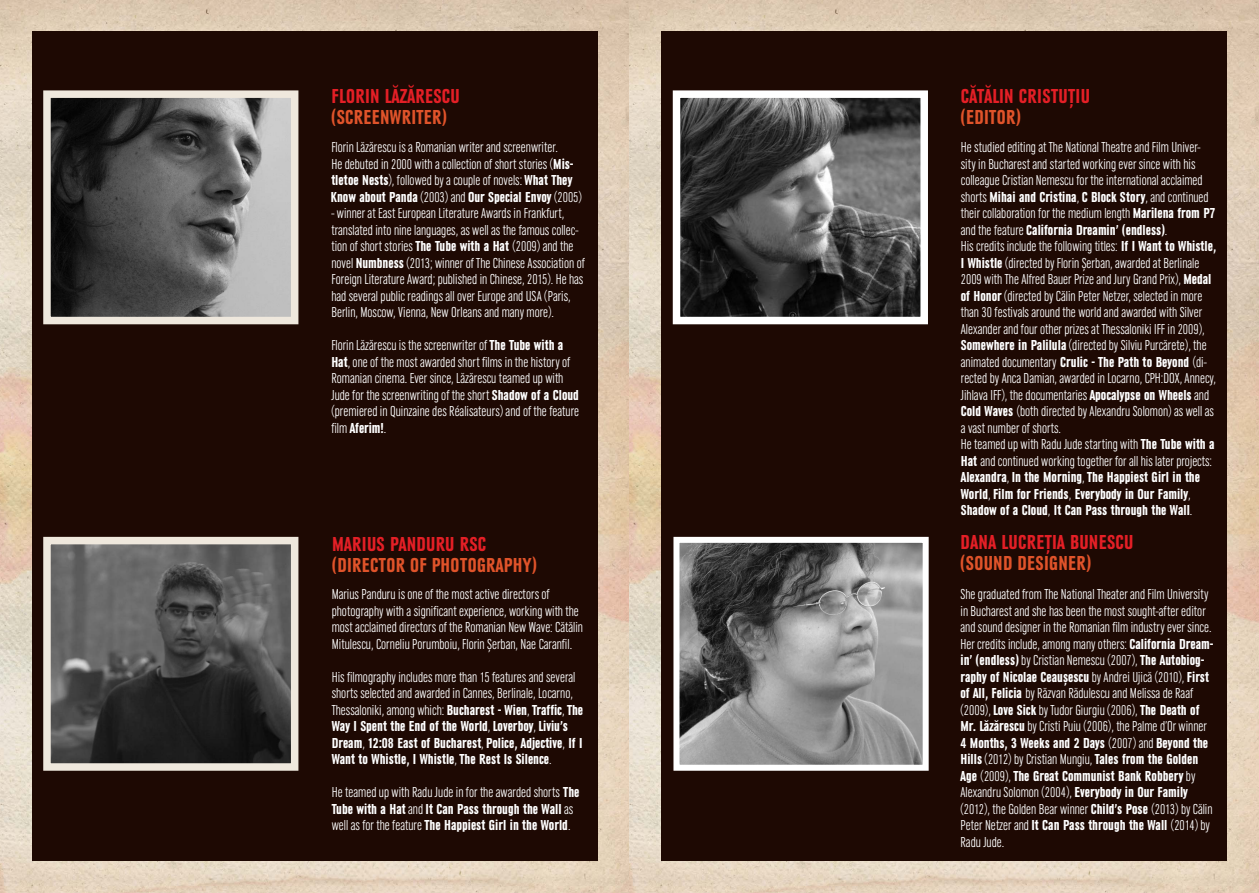
<style>
.page{position:relative;width:1259px;height:893px;background:#fff}
.page>*{position:absolute;margin:0;border:0;box-sizing:border-box;transform-origin:0 0}
.t1{font:700 condensed 21px "URW Grotesk TOT";letter-spacing:.015em;color:#e41f26}
.t2{font:700 condensed 21px "URW Grotesk TOT";letter-spacing:.015em;color:#e0532a}
.t3{font:300 condensed 15px/16.5px "URW Grotesk TOT";color:#fff}
.t4{font:700 condensed 15px/16.5px "URW Grotesk TOT";color:#fff}
.s1{font-weight:700}
.s2{font-weight:300}
</style>
<div class="page">
<img style="left:0;top:0;width:629px;height:893px">
<div style="left:32px;top:32px;width:565px;height:829px;background:#1e0903"></div>
<img style="left:52px;top:99px;width:237px;height:216px">
<div style="left:43px;top:90px;width:255px;height:234px;border:8px solid #efe8dd"></div>
<img style="left:52px;top:546px;width:237px;height:216px">
<div style="left:43px;top:537px;width:255px;height:234px;border:8px solid #efe8dd"></div>
<img style="left:629px;top:0;width:630px;height:893px">
<div style="left:661px;top:32px;width:566px;height:829px;background:#1e0903"></div>
<img style="left:682px;top:99px;width:237px;height:216px">
<div style="left:673px;top:90px;width:255px;height:234px;border:8px solid #fff"></div>
<img style="left:680px;top:544px;width:241px;height:220px">
<div style="left:673px;top:537px;width:255px;height:234px;border:6px solid #fff"></div>
<h1 class="t1" style="left:331px;top:85px;width:17px">Florin</h1>
<h1 class="t1" style="left:385px;top:85px;width:17px">Lăzărescu</h1>
<h1 class="t2" style="left:331px;top:106px;width:24px">(Screenwriter</h1>
<h1 class="t2" style="left:441px;top:106px;width:7px">)</h1>
<p class="t3" style="left:331px;top:139px;width:252px">Florin Lăzărescu is a Romanian writer and screenwriter.<br>He debuted in 2000 with a collection of short stories (<span class="s1">Mis&shy;tletoe Nests</span>), followed by a couple of novels: <span class="s1">What They Know about Panda</span> (2003) and <span class="s1">Our Special Envoy</span> (2005)</p>
<p class="t3" style="left:331px;top:205px;width:255px">- winner at East European Literature Awards in Frankfurt, translated into nine languages, as well as the famous collec&shy;tion of short stories <span class="s1">The Tube with a Hat</span> (2009) and the novel <span class="s1">Numbness</span> (2013; winner of The Chinese Association of Foreign Literature Award; published in Chinese, 2015). He has had several public readings all over Europe and USA (Paris, Berlin, Moscow, Vienna, New Orleans and many more).</p>
<p class="t3" style="left:331px;top:337px;width:249px">Florin Lăzărescu is the screenwriter of <span class="s1">The Tube with a Hat</span>, one of the most awarded short films in the history of Romanian cinema. Ever since, Lăzărescu teamed up with Jude for the screenwriting of the short <span class="s1">Shadow of a Cloud </span>(premiered in Quinzaine des Réalisateurs) and of the feature film <span class="s1">Aferim!</span>.</p>
<h1 class="t1" style="left:332px;top:533px;width:22px">Marius</h1>
<h1 class="t1" style="left:390px;top:533px;width:19px">Panduru</h1>
<h1 class="t1" style="left:460px;top:533px;width:28px">RSC</h1>
<h1 class="t2" style="left:332px;top:554px;width:25px">(Director</h1>
<h1 class="t2" style="left:410px;top:554px;width:41px">of Photography</h1>
<h1 class="t2" style="left:531px;top:554px;width:7px">)</h1>
<p class="t3" style="left:332px;top:586px;width:253px">Marius Panduru is one of the most active directors of photography with a significant experience, working with the most acclaimed directors of the Romanian New Wave: Cătălin Mitulescu, Corneliu Porumboiu, Florin Șerban, Nae Caranfil.</p>
<p class="t4" style="left:332px;top:669px;width:253px"><span class="s2">His filmography includes more than 15 features and several shorts selected and awarded in Cannes, Berlinale, Locarno, Thessaloniki, among which:</span> Bucharest - Wien<span class="s2">,</span> Traffic<span class="s2">,</span> The Way I Spent the End of the World<span class="s2">,</span> Loverboy<span class="s2">,</span> Liviu’s Dream<span class="s2">,</span> 12:08 East of Bucharest<span class="s2">,</span> Police, Adjective<span class="s2">,</span> If I Want to Whistle, I Whistle<span class="s2">,</span> The Rest Is Silence<span class="s2">.</span></p>
<p class="t3" style="left:332px;top:784px;width:249px">He teamed up with Radu Jude in for the awarded shorts <span class="s1">The<br>Tube with a Hat</span> and <span class="s1">It Can Pass through the Wall</span> as well as for the feature <span class="s1">The Happiest Girl in the World</span>.</p>
<h1 class="t1" style="left:961px;top:85px;width:17px">Cătălin</h1>
<h1 class="t1" style="left:1019px;top:85px;width:18px">Cristuțiu</h1>
<h1 class="t2" style="left:961px;top:106px;width:23px">(Editor</h1>
<h1 class="t2" style="left:1015px;top:106px;width:7px">)</h1>
<p class="t3" style="left:961px;top:139px;width:257px">He studied editing at The National Theatre and Film Univer&shy;sity in Bucharest and started working ever since with his colleague Cristian Nemescu for the international acclaimed shorts <span class="s1">Mihai and Cristina</span>, <span class="s1">C Block Story</span>, and continued their collaboration for the medium length <span class="s1">Marilena from P7 </span>and the feature <span class="s1">California Dreamin’ (endless)</span>.<br>His credits include the following titles: <span class="s1">If I Want to Whistle, I Whistle</span> (directed by Florin Șerban, awarded at Berlinale 2009 with The Alfred Bauer Prize and Jury Grand Prix), <span class="s1">Medal of Honor</span> (directed by Călin Peter Netzer, selected in more than 30 festivals around the world and awarded with Silver Alexander and four other prizes at Thessaloniki IFF in 2009), <span class="s1">Somewhere in Palilula</span> (directed by Silviu Purcărete), the animated documentary <span class="s1">Crulic - The Path to Beyond</span> (di&shy;rected by Anca Damian, awarded in Locarno, CPH:DOX, Annecy, Jihlava IFF), the documentaries <span class="s1">Apocalypse on Wheels</span> and <span class="s1">Cold Waves</span> (both directed by Alexandru Solomon) as well as a vast number of shorts.<br>He teamed up with Radu Jude starting with <span class="s1">The Tube with a Hat</span> and continued working together for all his later projects:<br><span class="s1">Alexandra</span>, <span class="s1">In the Morning</span>, <span class="s1">The Happiest Girl in the World</span>, <span class="s1">Film for Friends</span>, <span class="s1">Everybody in Our Family</span>, <span class="s1">Shadow of a Cloud</span>, <span class="s1">It Can Pass through the Wall</span>.</p>
<h1 class="t1" style="left:960px;top:531px;width:57px">Dana Lucreția</h1>
<h1 class="t1" style="left:1070px;top:531px;width:20px">Bunescu</h1>
<h1 class="t2" style="left:960px;top:552px;width:24px">(Sound</h1>
<h1 class="t2" style="left:1017px;top:552px;width:19px">Designer</h1>
<h1 class="t2" style="left:1086px;top:552px;width:7px">)</h1>
<p class="t3" style="left:960px;top:586px;width:254px">She graduated from The National Theater and Film University in Bucharest and she has been the most sought-after editor and sound designer in the Romanian film industry ever since.<br>Her credits include, among many others: <span class="s1">California Dream&shy;in’ (endless)</span> by Cristian Nemescu (2007), <span class="s1">The Autobiog&shy;raphy of Nicolae Ceaușescu</span> by Andrei Ujică (2010), <span class="s1">First of All, Felicia</span> by Răzvan Rădulescu and Melissa de Raaf (2009), <span class="s1">Love Sick</span> by Tudor Giurgiu (2006), <span class="s1">The Death of Mr. Lăzărescu</span> by Cristi Puiu (2006), the Palme d’Or winner <span class="s1">4 Months, 3 Weeks and 2 Days</span> (2007) and <span class="s1">Beyond the Hills</span> (2012) by Cristian Mungiu, <span class="s1">Tales from the Golden Age</span> (2009), <span class="s1">The Great Communist Bank Robbery</span> by Alexandru Solomon (2004), <span class="s1">Everybody in Our Family </span>(2012), the Golden Bear winner <span class="s1">Child’s Pose</span> (2013) by Călin Peter Netzer and <span class="s1">It Can Pass through the Wall</span> (2014) by Radu Jude.</p>
</div>
